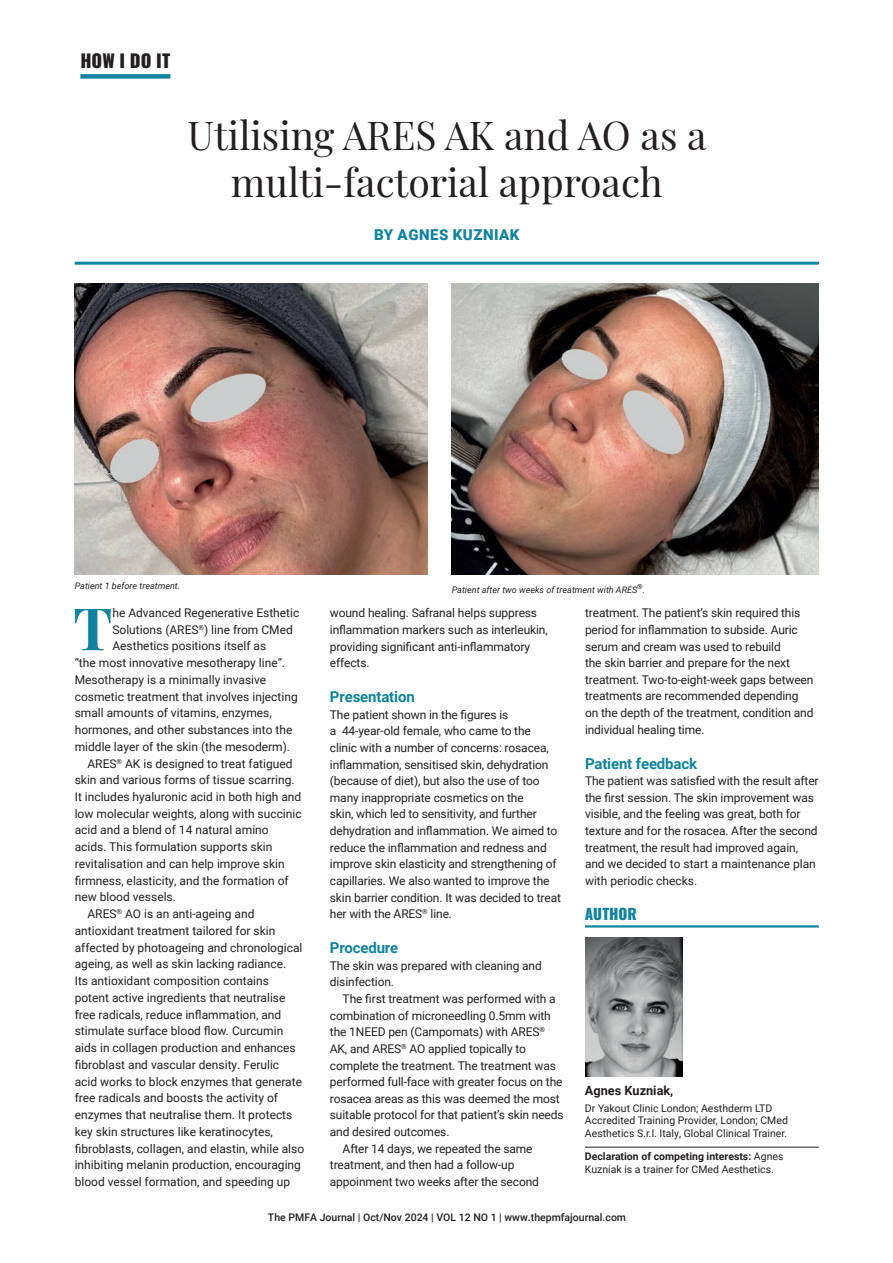
<style>
.page{position:relative;width:893px;height:1263px;background:#fff}
.page>*{position:absolute;margin:0;border:0;box-sizing:border-box;transform-origin:0 0}
.t1{font:700 58.5px "Playfair Display";color:#0f83a0}
.t2{font:39px/46.5px "Playfair Display";color:#231f20;text-align:center}
.t3{font:800 18px "Oswald";color:#231f20}
.t4{font:700 15px "Roboto";letter-spacing:-.01em;color:#0f83a0}
.t5{font:900 15px "Roboto";letter-spacing:.035em;color:#0f83a0}
.t6{font:800 15px "Oswald";color:#0f83a0}
.t7{font:700 12.75px "Roboto";color:#231f20}
.t8{font:12px/16.6px "Roboto";letter-spacing:-.01em;color:#231f20}
.t9{font:10.5px/12.6px "Roboto";color:#231f20}
.t10{font:500 10.5px "Roboto";color:#231f20}
.t11{font:italic 9px "Roboto";color:#231f20}
.s1{font-weight:700}
</style>
<div class="page">
<div style="left:80px;top:74px;width:90px;height:5px;background:#0f83a0"></div>
<hr style="left:75px;top:262px;width:744px;height:3px;background:#0f83a0">
<img style="left:75px;top:283px;width:353px;height:292px">
<hr style="left:585px;top:1147px;width:234px;height:1px;background:#231f20">
<img style="left:585px;top:938px;width:98px;height:138px">
<hr style="left:585px;top:925px;width:234px;height:2px;background:#0f83a0">
<img style="left:452px;top:283px;width:366px;height:292px">
<h3 class="t3" style="left:80px;top:51px;width:92px">HOW I DO IT</h3>
<h2 class="t2" style="left:188px;top:109px;width:520px">Utilising ARES AK and AO as a multi-factorial approach</h2>
<p class="t5" style="left:374px;top:224px;width:147px">BY AGNES KUZNIAK</p>
<p class="t11" style="left:75px;top:580px;width:107px">Patient 1 before treatment.</p>
<p class="t11" style="left:452px;top:583px;width:195px">Patient after two weeks of treatment with ARES<sup>®</sup>.</p>
<h1 class="t1" style="left:73px;top:582px;width:41px">T</h1>
<p class="t8" style="left:112px;top:604px;width:188px">he Advanced Regenerative Esthetic</p>
<p class="t8" style="left:112px;top:621px;width:182px">Solutions (ARES<sup>®</sup>) line from CMed</p>
<p class="t8" style="left:112px;top:637px;width:155px">Aesthetics positions itself as</p>
<p class="t8" style="left:75px;top:654px;width:212px">“the most innovative mesotherapy line”.</p>
<p class="t8" style="left:75px;top:671px;width:193px">Mesotherapy is a minimally invasive</p>
<p class="t8" style="left:75px;top:687px;width:224px">cosmetic treatment that involves injecting</p>
<p class="t8" style="left:75px;top:704px;width:199px">small amounts of vitamins, enzymes,</p>
<p class="t8" style="left:75px;top:721px;width:219px">hormones, and other substances into the</p>
<p class="t8" style="left:75px;top:738px;width:217px">middle layer of the skin (the mesoderm).</p>
<p class="t8" style="left:87px;top:754px;width:207px">ARES<sup>®</sup> AK is designed to treat fatigued</p>
<p class="t8" style="left:75px;top:771px;width:221px">skin and various forms of tissue scarring.</p>
<p class="t8" style="left:75px;top:788px;width:228px">It includes hyaluronic acid in both high and</p>
<p class="t8" style="left:75px;top:805px;width:228px">low molecular weights, along with succinic</p>
<p class="t8" style="left:75px;top:821px;width:195px">acid and a blend of 14 natural amino</p>
<p class="t8" style="left:75px;top:838px;width:199px">acids. This formulation supports skin</p>
<p class="t8" style="left:75px;top:855px;width:212px">revitalisation and can help improve skin</p>
<p class="t8" style="left:75px;top:872px;width:216px">firmness, elasticity, and the formation of</p>
<p class="t8" style="left:75px;top:888px;width:103px">new blood vessels.</p>
<p class="t8" style="left:87px;top:905px;width:168px">ARES<sup>®</sup> AO is an anti-ageing and</p>
<p class="t8" style="left:75px;top:922px;width:202px">antioxidant treatment tailored for skin</p>
<p class="t8" style="left:75px;top:938px;width:229px">affected by photoageing and chronological</p>
<p class="t8" style="left:75px;top:955px;width:213px">ageing, as well as skin lacking radiance.</p>
<p class="t8" style="left:75px;top:972px;width:196px">Its antioxidant composition contains</p>
<p class="t8" style="left:75px;top:989px;width:212px">potent active ingredients that neutralise</p>
<p class="t8" style="left:75px;top:1005px;width:208px">free radicals, reduce inflammation, and</p>
<p class="t8" style="left:75px;top:1022px;width:210px">stimulate surface blood flow. Curcumin</p>
<p class="t8" style="left:75px;top:1039px;width:222px">aids in collagen production and enhances</p>
<p class="t8" style="left:75px;top:1056px;width:206px">fibroblast and vascular density. Ferulic</p>
<p class="t8" style="left:75px;top:1072px;width:229px">acid works to block enzymes that generate</p>
<p class="t8" style="left:75px;top:1089px;width:205px">free radicals and boosts the activity of</p>
<p class="t8" style="left:75px;top:1106px;width:219px">enzymes that neutralise them. It protects</p>
<p class="t8" style="left:75px;top:1123px;width:200px">key skin structures like keratinocytes,</p>
<p class="t8" style="left:75px;top:1139px;width:231px">fibroblasts, collagen, and elastin, while also</p>
<p class="t8" style="left:75px;top:1156px;width:228px">inhibiting melanin production, encouraging</p>
<p class="t8" style="left:75px;top:1173px;width:217px">blood vessel formation, and speeding up</p>
<p class="t8" style="left:330px;top:604px;width:219px">wound healing. Safranal helps suppress inflammation markers such as interleukin, providing significant anti-inflammatory effects.</p>
<p class="t4" style="left:330px;top:686px;width:86px">Presentation</p>
<p class="t8" style="left:330px;top:706px;width:233px">The patient shown in the figures is<br>a 44-year-old female, who came to the clinic with a number of concerns: rosacea, inflammation, sensitised skin, dehydration (because of diet), but also the use of too many inappropriate cosmetics on the<br>skin, which led to sensitivity, and further dehydration and inflammation. We aimed to reduce the inflammation and redness and improve skin elasticity and strengthening of capillaries. We also wanted to improve the skin barrier condition. It was decided to treat her with the ARES<sup>®</sup> line.</p>
<p class="t4" style="left:330px;top:937px;width:70px">Procedure</p>
<p class="t8" style="left:330px;top:957px;width:213px">The skin was prepared with cleaning and disinfection.</p>
<p class="t8" style="left:343px;top:990px;width:215px">The first treatment was performed with a</p>
<p class="t8" style="left:330px;top:1006px;width:222px">combination of microneedling 0.5mm with</p>
<p class="t8" style="left:330px;top:1023px;width:217px">the 1NEED pen (Campomats) with ARES<sup>®</sup></p>
<p class="t8" style="left:330px;top:1040px;width:198px">AK, and ARES<sup>®</sup> AO applied topically to</p>
<p class="t8" style="left:330px;top:1056px;width:228px">complete the treatment. The treatment was</p>
<p class="t8" style="left:330px;top:1073px;width:234px">performed full-face with greater focus on the</p>
<p class="t8" style="left:330px;top:1090px;width:231px">rosacea areas as this was deemed the most</p>
<p class="t8" style="left:330px;top:1106px;width:235px">suitable protocol for that patient’s skin needs</p>
<p class="t8" style="left:330px;top:1123px;width:121px">and desired outcomes.</p>
<p class="t8" style="left:343px;top:1140px;width:192px">After 14 days, we repeated the same</p>
<p class="t8" style="left:330px;top:1156px;width:186px">treatment, and then had a follow-up</p>
<p class="t8" style="left:330px;top:1173px;width:211px">appoinment two weeks after the second</p>
<p class="t8" style="left:585px;top:604px;width:230px">treatment. The patient’s skin required this period for inflammation to subside. Auric serum and cream was used to rebuild<br>the skin barrier and prepare for the next treatment. Two-to-eight-week gaps between treatments are recommended depending on the depth of the treatment, condition and individual healing time.</p>
<p class="t4" style="left:585px;top:753px;width:114px">Patient feedback</p>
<p class="t8" style="left:585px;top:772px;width:235px">The patient was satisfied with the result after the first session. The skin improvement was visible, and the feeling was great, both for texture and for the rosacea. After the second treatment, the result had improved again, and we decided to start a maintenance plan with periodic checks.</p>
<p class="t6" style="left:585px;top:905px;width:53px">AUTHOR</p>
<p class="t7" style="left:585px;top:1081px;width:90px">Agnes Kuzniak,</p>
<p class="t9" style="left:585px;top:1101px;width:204px">Dr Yakout Clinic London; Aesthderm LTD<br>Accredited Training Provider, London; CMed<br>Aesthetics S.r.l. Italy, Global Clinical Trainer.</p>
<p class="t9" style="left:585px;top:1150px;width:200px"><span class="s1">Declaration of competing interests:</span> Agnes<br>Kuzniak is a trainer for CMed Aesthetics.</p>
<p class="t10" style="left:268px;top:1210px;width:360px">The PMFA Journal | Oct/Nov 2024 | VOL 12 NO 1 | www.thepmfajournal.com</p>
</div>
